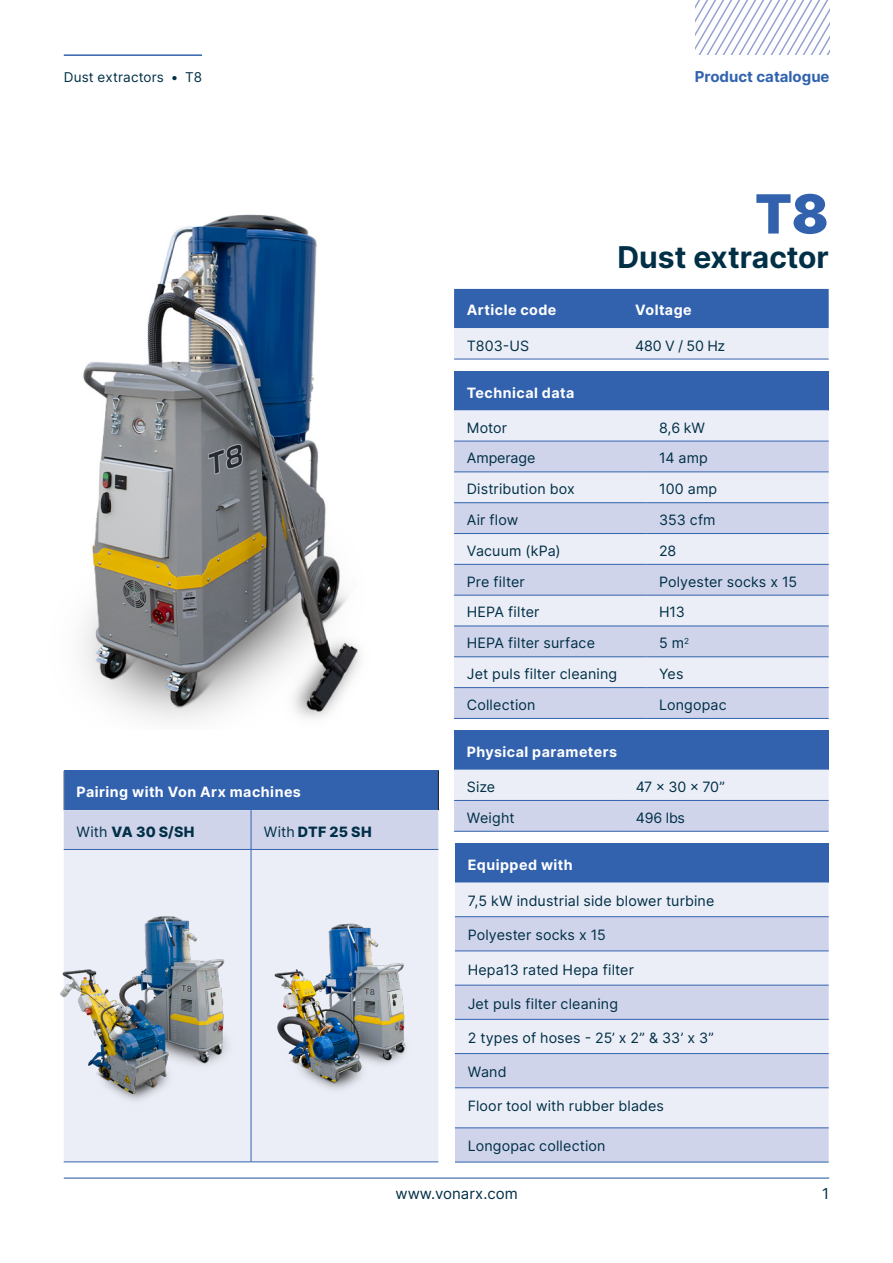
<style>
.page{position:relative;width:893px;height:1263px;background:#fff}
.page>*{position:absolute;margin:0;border:0;box-sizing:border-box;transform-origin:0 0}
.t1{font:900 54px "Inter";color:#3262ae}
.t2{font:700 30px "Inter";color:#002f46}
.t3{font:700 15px "Inter";color:#3163af}
.t4{font:15px "Inter";color:#002f46}
.Body{font:14.25px "Inter";letter-spacing:.01em;color:#002f46}
.Header-table{font:700 14.25px "Inter";letter-spacing:.035em;color:#fff}
.Body-2{font:800 14.25px "Inter";letter-spacing:.01em;color:#002f46}
.Body-3{font:14.25px "Inter";letter-spacing:-.01em;color:#002f46}
.t5{font:13.5px "Inter";letter-spacing:.015em;color:#002f46}
.s1{font-weight:400}
</style>
<div class="page">
<hr style="left:64px;top:1177px;width:765px;height:1px;background:#3163af">
<hr style="left:64px;top:54px;width:138px;height:2px;background:#3262ae">
<svg style="left:695px;top:0;width:135px;height:54px"></svg>
<img style="left:83px;top:214px;width:372px;height:506px">
<div style="left:454px;top:371px;width:375px;height:39px;background:#3262ae"></div>
<div style="left:454px;top:410px;width:375px;height:31px;background:#eceef7"></div>
<svg style="left:454px;top:442px;width:375px;height:276px;background:#dadeef"></svg>
<hr style="left:646px;top:533px;width:183px;height:1px;background:#3262ae">
<hr style="left:646px;top:564px;width:183px;height:1px;background:#3262ae">
<hr style="left:646px;top:595px;width:183px;height:1px;background:#3262ae">
<hr style="left:646px;top:656px;width:183px;height:1px;background:#3262ae">
<hr style="left:646px;top:687px;width:183px;height:1px;background:#3262ae">
<hr style="left:646px;top:718px;width:183px;height:1px;background:#3262ae">
<hr style="left:454px;top:502px;width:192px;height:1px;background:#3262ae">
<hr style="left:646px;top:502px;width:183px;height:1px;background:#3262ae">
<hr style="left:454px;top:533px;width:192px;height:1px;background:#3262ae">
<hr style="left:454px;top:564px;width:192px;height:1px;background:#3262ae">
<hr style="left:454px;top:595px;width:192px;height:1px;background:#3262ae">
<hr style="left:454px;top:656px;width:192px;height:1px;background:#3262ae">
<hr style="left:454px;top:687px;width:192px;height:1px;background:#3262ae">
<hr style="left:454px;top:718px;width:192px;height:1px;background:#3262ae">
<hr style="left:454px;top:472px;width:192px;height:1px;background:#3262ae">
<hr style="left:646px;top:472px;width:183px;height:1px;background:#3262ae">
<hr style="left:454px;top:441px;width:192px;height:1px;background:#3262ae">
<hr style="left:646px;top:441px;width:183px;height:1px;background:#3262ae">
<hr style="left:454px;top:626px;width:192px;height:1px;background:#3262ae">
<hr style="left:646px;top:626px;width:183px;height:1px;background:#3262ae">
<svg style="left:454px;top:289px;width:375px;height:70px;background:#839fcd"></svg>
<hr style="left:454px;top:359px;width:168px;height:1px;background:#3262ae">
<hr style="left:622px;top:359px;width:207px;height:1px;background:#3262ae">
<div style="left:454px;top:730px;width:375px;height:40px;background:#3262ae"></div>
<svg style="left:454px;top:770px;width:375px;height:61px;background:#dce0f0"></svg>
<hr style="left:454px;top:800px;width:169px;height:1px;background:#3262ae">
<hr style="left:454px;top:831px;width:169px;height:1px;background:#3262ae">
<hr style="left:623px;top:800px;width:206px;height:1px;background:#3262ae">
<hr style="left:623px;top:831px;width:206px;height:1px;background:#3262ae">
<div style="left:64px;top:771px;width:374px;height:39px;background:#3262ae"></div>
<div style="left:64px;top:810px;width:374px;height:39px;background:#cfd4ea"></div>
<div style="left:64px;top:850px;width:374px;height:311px;background:#eceef7"></div>
<hr style="left:63px;top:771px;width:1px;height:39px;background:#989898">
<hr style="left:438px;top:771px;width:1px;height:39px;background:#231f20">
<hr style="left:251px;top:810px;width:1px;height:39px;background:#3262ae">
<hr style="left:64px;top:849px;width:187px;height:1px;background:#3262ae">
<hr style="left:251px;top:849px;width:187px;height:1px;background:#3262ae">
<hr style="left:251px;top:850px;width:1px;height:312px;background:#3262ae">
<hr style="left:64px;top:1161px;width:187px;height:1px;background:#3262ae">
<hr style="left:251px;top:1161px;width:187px;height:1px;background:#3262ae">
<img style="left:60px;top:903px;width:187px;height:205px">
<img style="left:247px;top:903px;width:191px;height:205px">
<div style="left:455px;top:843px;width:374px;height:39px;background:#3262ae"></div>
<div style="left:455px;top:882px;width:374px;height:34px;background:#eceef7"></div>
<svg style="left:455px;top:917px;width:374px;height:245px;background:#dadeef"></svg>
<hr style="left:455px;top:916px;width:374px;height:1px;background:#3262ae">
<hr style="left:455px;top:951px;width:374px;height:1px;background:#3262ae">
<hr style="left:455px;top:985px;width:374px;height:1px;background:#3262ae">
<hr style="left:455px;top:1019px;width:374px;height:1px;background:#3262ae">
<hr style="left:455px;top:1053px;width:374px;height:1px;background:#3262ae">
<hr style="left:455px;top:1087px;width:374px;height:1px;background:#3262ae">
<hr style="left:455px;top:1127px;width:374px;height:1px;background:#3262ae">
<hr style="left:455px;top:1162px;width:374px;height:1px;background:#3262ae">
<p class="t5" style="left:64px;top:68px;width:140px">Dust extractors • T8</p>
<p class="t3" style="left:695px;top:66px;width:136px">Product catalogue</p>
<h1 class="t1" style="left:755px;top:175px;width:75px">T8</h1>
<h3 class="t2" style="left:617px;top:235px;width:213px">Dust extractor</h3>
<p class="Header-table" style="left:467px;top:300px;width:91px">Article code</p>
<p class="Header-table" style="left:635px;top:300px;width:58px">Voltage</p>
<p class="Body" style="left:467px;top:335px;width:64px">T803-US</p>
<p class="Body" style="left:635px;top:335px;width:92px">480 V / 50 Hz</p>
<p class="Header-table" style="left:76px;top:782px;width:226px">Pairing with Von Arx machines</p>
<p class="Body-2" style="left:76px;top:821px;width:120px"><span class="s1">With</span> VA 30 S/SH</p>
<p class="Body-2" style="left:264px;top:821px;width:109px"><span class="s1">With</span> DTF 25 SH</p>
<p class="Header-table" style="left:467px;top:382px;width:109px">Technical data</p>
<p class="Body" style="left:467px;top:417px;width:42px">Motor</p>
<p class="Body" style="left:659px;top:417px;width:47px">8,6 kW</p>
<p class="Body-3" style="left:467px;top:448px;width:70px">Amperage</p>
<p class="Body" style="left:659px;top:448px;width:50px">14 amp</p>
<p class="Body" style="left:467px;top:479px;width:109px">Distribution box</p>
<p class="Body" style="left:659px;top:479px;width:60px">100 amp</p>
<p class="Body" style="left:467px;top:509px;width:53px">Air flow</p>
<p class="Body" style="left:659px;top:509px;width:58px">353 cfm</p>
<p class="Body" style="left:467px;top:540px;width:95px">Vacuum (kPa)</p>
<p class="Body" style="left:659px;top:540px;width:19px">28</p>
<p class="Body" style="left:467px;top:571px;width:59px">Pre filter</p>
<p class="Body" style="left:659px;top:571px;width:140px">Polyester socks x 15</p>
<p class="Body" style="left:467px;top:602px;width:74px">HEPA filter</p>
<p class="Body" style="left:659px;top:602px;width:27px">H13</p>
<p class="Body" style="left:467px;top:633px;width:130px">HEPA filter surface</p>
<p class="Body" style="left:659px;top:633px;width:31px">5 m<sup>2</sup></p>
<p class="Body" style="left:467px;top:663px;width:152px">Jet puls filter cleaning</p>
<p class="Body" style="left:659px;top:663px;width:26px">Yes</p>
<p class="Body" style="left:467px;top:694px;width:70px">Collection</p>
<p class="Body" style="left:659px;top:694px;width:69px">Longopac</p>
<p class="Header-table" style="left:467px;top:741px;width:152px">Physical parameters</p>
<p class="Body" style="left:467px;top:776px;width:30px">Size</p>
<p class="Body" style="left:636px;top:776px;width:91px">47 x 30 x 70”</p>
<p class="Body" style="left:467px;top:807px;width:49px">Weight</p>
<p class="Body" style="left:636px;top:807px;width:51px">496 lbs</p>
<p class="Header-table" style="left:468px;top:854px;width:106px">Equipped with</p>
<p class="Body" style="left:468px;top:890px;width:248px">7,5 kW industrial side blower turbine</p>
<p class="Body" style="left:468px;top:925px;width:140px">Polyester socks x 15</p>
<p class="Body" style="left:468px;top:959px;width:168px">Hepa13 rated Hepa filter</p>
<p class="Body" style="left:468px;top:993px;width:152px">Jet puls filter cleaning</p>
<p class="Body" style="left:468px;top:1027px;width:248px">2 types of hoses - 25’ x 2” &amp; 33’ x 3”</p>
<p class="Body" style="left:468px;top:1061px;width:40px">Wand</p>
<p class="Body" style="left:468px;top:1096px;width:198px">Floor tool with rubber blades</p>
<p class="Body" style="left:468px;top:1136px;width:139px">Longopac collection</p>
<p class="t4" style="left:396px;top:1182px;width:124px">www.vonarx.com</p>
<p class="t4" style="left:822px;top:1182px;width:8px">1</p>
</div>
